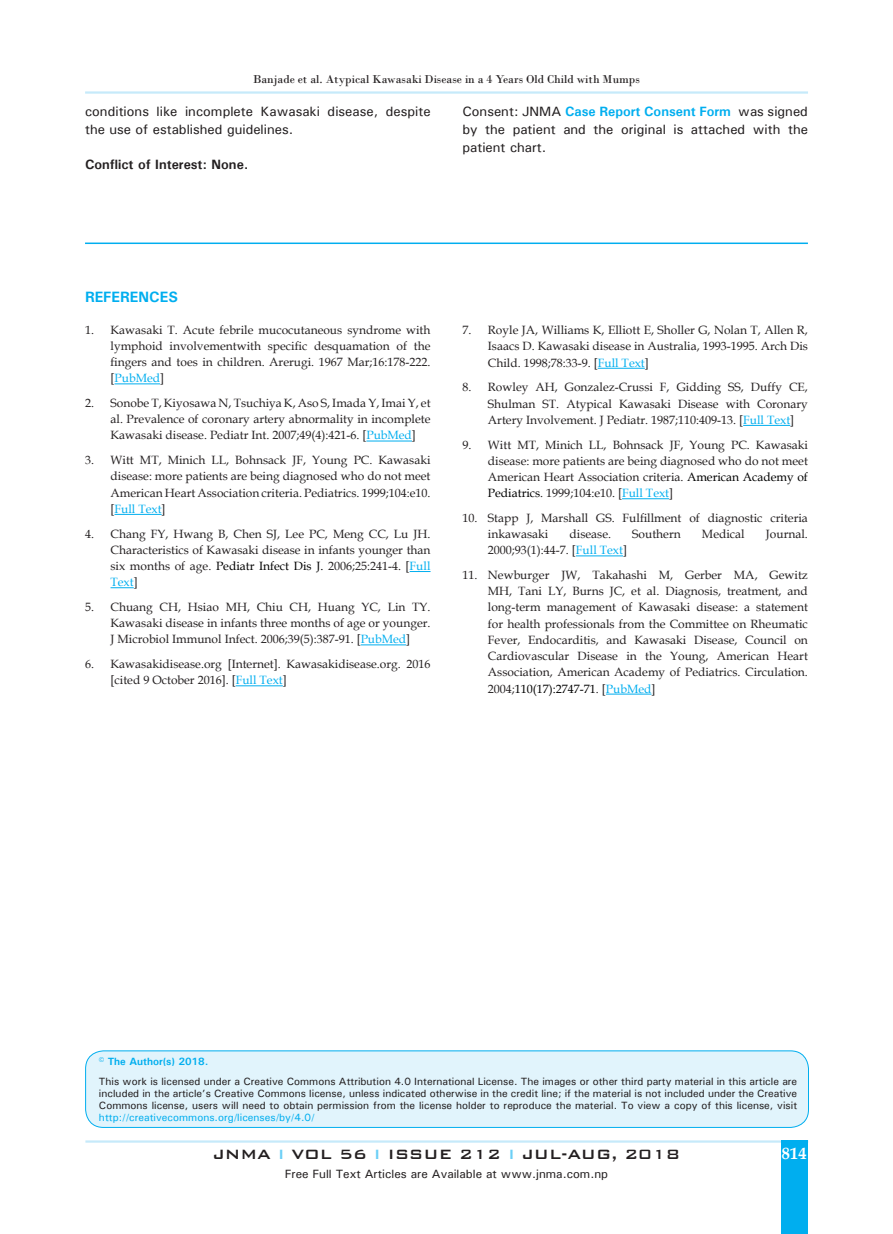
<style>
.page{position:relative;width:893px;height:1234px;background:#fff}
.page>*{position:absolute;margin:0;border:0;box-sizing:border-box;transform-origin:0 0}
.t1{font:500 18px "Bank Gothic BT";color:#231f20}
.t2{font:700 16.5px "Book Antiqua";color:#fff}
.t3{font:700 15px "Univers";color:#00aeef}
.t4{font:500 13.5px/18.1px "Univers";color:#231f20}
.t5{font:700 13.5px "Univers";color:#231f20}
.t6{font:12px/16.2px "Book Antiqua";color:#231f20;text-align:justify}
.Introduction{font:12px "Bodoni";color:#231f20}
.t7{font:500 12px "Univers";color:#231f20}
.Normal_wrd_2{font:500 10.5px/12px "Univers";color:#231f20;text-align:justify}
.Normal_wrd_2-2{font:700 10.5px "Univers";color:#00aeef}
.s1{font-weight:700;color:#00aeef}
.s2{color:#00aeef}
.s3{color:#000}
.s4{color:#6bcff6}
</style>
<div class="page">
<hr style="left:85px;top:91px;width:723px;height:3px;background:#c6eafa">
<hr style="left:85px;top:1140px;width:723px;height:2px;background:#c6eafa">
<div style="left:781px;top:1140px;width:27px;height:93px;background:#00aeef"></div>
<hr style="left:115px;top:383px;width:45px;height:1px;background:#00aeef">
<hr style="left:366px;top:440px;width:46px;height:1px;background:#00aeef">
<hr style="left:115px;top:514px;width:47px;height:1px;background:#00aeef">
<svg style="left:410px;top:571px;width:21px;height:1px"></svg>
<svg style="left:111px;top:587px;width:23px;height:1px"></svg>
<hr style="left:361px;top:644px;width:45px;height:1px;background:#00aeef">
<hr style="left:236px;top:685px;width:47px;height:1px;background:#00aeef">
<hr style="left:598px;top:368px;width:47px;height:1px;background:#00aeef">
<hr style="left:743px;top:425px;width:47px;height:1px;background:#00aeef">
<hr style="left:622px;top:498px;width:47px;height:1px;background:#00aeef">
<hr style="left:576px;top:555px;width:47px;height:1px;background:#00aeef">
<hr style="left:606px;top:693px;width:45px;height:1px;background:#00aeef">
<hr style="left:85px;top:242px;width:723px;height:2px;background:#00aeef">
<div style="left:86px;top:1050px;width:722px;height:77px;background:#e1f4fc;border-radius:18px"></div>
<div style="left:85px;top:1050px;width:724px;height:77px;border:1px solid #00aeef;border-radius:18px"></div>
<p class="Introduction" style="left:253px;top:72px;width:388px">Banjade et al. Atypical Kawasaki Disease in a 4 Years Old Child with Mumps</p>
<p class="t4" style="left:85px;top:102px;width:347px">conditions like incomplete Kawasaki disease, despite the use of established guidelines.</p>
<p class="t5" style="left:85px;top:155px;width:165px">Conflict of Interest: None.</p>
<p class="t4" style="left:462px;top:102px;width:347px;text-align:justify">Consent: JNMA <span class="s1">Case Report Consent Form</span> was signed by the patient and the original is attached with the patient chart.</p>
<p class="t3" style="left:85px;top:288px;width:94px">REFERENCES</p>
<p class="t6" style="left:111px;top:321px;width:321px;text-indent:-26px">1. Kawasaki T. Acute febrile mucocutaneous syndrome with lymphoid involvementwith specific desquamation of the fingers and toes in children. Arerugi. 1967 Mar;16:178-222. [<span class="s2">PubMed</span>]</p>
<p class="t6" style="left:111px;top:394px;width:322px;text-indent:-26px">2. Sonobe T, Kiyosawa N, Tsuchiya K, Aso S, Imada Y, Imai Y, et al. Prevalence of coronary artery abnormality in incomplete Kawasaki disease. Pediatr Int. 2007;49(4):421-6. [<span class="s2">PubMed</span>]</p>
<p class="t6" style="left:111px;top:451px;width:321px;text-indent:-26px">3. Witt MT, Minich LL, Bohnsack JF, Young PC. Kawasaki disease: more patients are being diagnosed who do not meet American Heart Association criteria. Pediatrics. 1999;104:e10. [<span class="s2">Full Text</span>]</p>
<p class="t6" style="left:111px;top:525px;width:321px;text-indent:-26px">4. Chang FY, Hwang B, Chen SJ, Lee PC, Meng CC, Lu JH.<br>Characteristics of Kawasaki disease in infants younger than six months of age. <span class="s3">Pediatr Infect Dis J.</span> 2006;25:241-4. [<span class="s2">Full Text</span>]</p>
<p class="t6" style="left:111px;top:598px;width:321px;text-indent:-26px">5. Chuang CH, Hsiao MH, Chiu CH, Huang YC, Lin TY.<br>Kawasaki disease in infants three months of age or younger.<br>J Microbiol Immunol Infect. 2006;39(5):387-91. [<span class="s2">PubMed</span>]</p>
<p class="t6" style="left:111px;top:655px;width:321px;text-indent:-26px">6. Kawasakidisease.org [Internet]. Kawasakidisease.org. 2016 [cited 9 October 2016]. [<span class="s2">Full Text</span>]</p>
<p class="t6" style="left:488px;top:322px;width:321px;text-indent:-26px">7. Royle JA, Williams K, Elliott E, Sholler G, Nolan T, Allen R, Isaacs D. Kawasaki disease in Australia, 1993-1995. Arch Dis Child. 1998;78:33-9. [<span class="s2">Full Text</span>]</p>
<p class="t6" style="left:488px;top:379px;width:321px;text-indent:-26px">8. Rowley AH, Gonzalez-Crussi F, Gidding SS, Duffy CE, Shulman ST. Atypical Kawasaki Disease with Coronary Artery Involvement. J Pediatr. 1987;110:409-13. [<span class="s2">Full Text</span>]</p>
<p class="t6" style="left:488px;top:436px;width:321px;text-indent:-26px">9. Witt MT, Minich LL, Bohnsack JF, Young PC. Kawasaki disease: more patients are being diagnosed who do not meet American Heart Association criteria. <span class="s3">American Academy of Pediatrics</span>. 1999;104:e10. [<span class="s2">Full Text</span>]</p>
<p class="t6" style="left:488px;top:509px;width:321px;text-indent:-26px">10. Stapp J, Marshall GS. Fulfillment of diagnostic criteria inkawasaki</p>
<p class="t6" style="left:570px;top:525px;width:43px">disease.</p>
<p class="t6" style="left:632px;top:525px;width:50px">Southern</p>
<p class="t6" style="left:702px;top:525px;width:44px">Medical</p>
<p class="t6" style="left:766px;top:525px;width:44px">Journal.</p>
<p class="t6" style="left:488px;top:541px;width:141px">2000;93(1):44-7. [<span class="s2">Full Text</span>]</p>
<p class="t6" style="left:488px;top:566px;width:321px;text-indent:-26px">11. Newburger JW, Takahashi M, Gerber MA, Gewitz MH, Tani LY, Burns JC, et al. Diagnosis, treatment, and long-term management of Kawasaki disease: a statement for health professionals from the Committee on Rheumatic Fever, Endocarditis, and Kawasaki Disease, Council on Cardiovascular Disease in the Young, American Heart Association, American Academy of Pediatrics. Circulation.<br>2004;<span class="s3">110(17):2747-71</span>. [<span class="s2">PubMed</span>]</p>
<p class="Normal_wrd_2-2" style="left:99px;top:1054px;width:111px">© The Author(s) 2018.</p>
<p class="Normal_wrd_2" style="left:99px;top:1075px;width:700px">This work is licensed under a Creative Commons Attribution 4.0 International License. The images or other third party material in this article are included in the article’s Creative Commons license, unless indicated otherwise in the credit line; if the material is not included under the Creative Commons license, users will need to obtain permission from the license holder to reproduce the material. To view a copy of this license, visit <span class="s2">http://creativecommons.org/licenses/by/4.0/</span></p>
<h1 class="t1" style="left:213px;top:1143px;width:469px">JNMA <span class="s4">I</span> VOL 56 <span class="s4">I</span> ISSUE 212 <span class="s4">I</span> JUL-AUG, 2018</h1>
<h2 class="t2" style="left:782px;top:1142px;width:26px">814</h2>
<p class="t7" style="left:285px;top:1166px;width:325px">Free Full Text Articles are Available at www.jnma.com.np</p>
</div>
